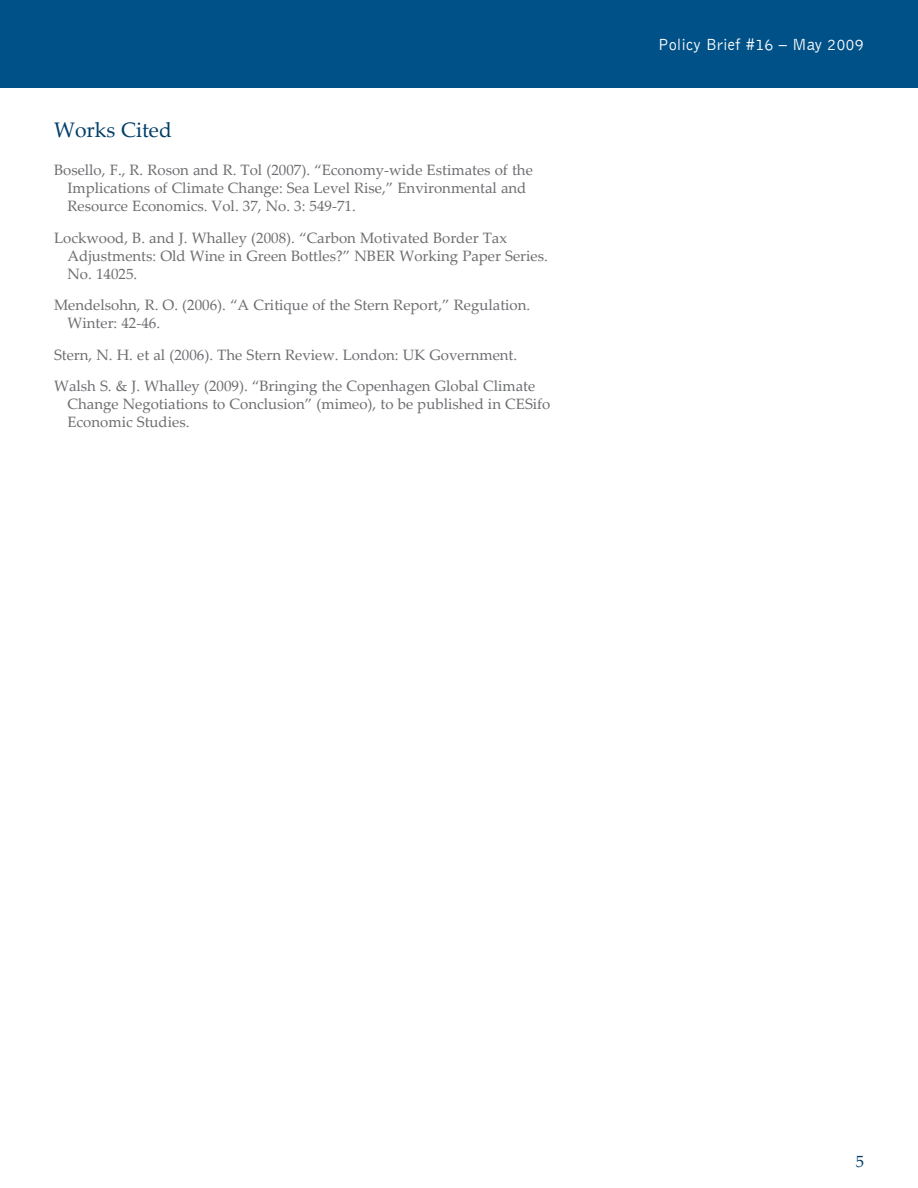
<style>
.page{position:relative;width:918px;height:1188px;background:#fff}
.page>*{position:absolute;margin:0;border:0;box-sizing:border-box;transform-origin:0 0}
.t1{font:21px "Palatino Linotype";color:#003e69}
.t2{font:300 16.5px "Bell Gothic";color:#fff}
.t3{font:16.5px "Palatino Linotype";color:#003e69}
.t4{font:15px/18px "Palatino Linotype";color:#6c6d70}
</style>
<div class="page">
<div style="left:0;top:0;width:918px;height:88px;background:#005187"></div>
<h1 class="t1" style="left:54px;top:115px;width:119px">Works Cited</h1>
<p class="t4" style="left:68px;top:160px;width:467px;text-indent:-14px">Bosello, F., R. Roson and R. Tol (2007). “Economy-wide Estimates of the<br>Implications of Climate Change: Sea Level Rise,” Environmental and<br>Resource Economics. Vol. 37, No. 3: 549-71.</p>
<p class="t4" style="left:68px;top:228px;width:482px;text-indent:-14px">Lockwood, B. and J. Whalley (2008). “Carbon Motivated Border Tax<br>Adjustments: Old Wine in Green Bottles?” NBER Working Paper Series.<br>No. 14025.</p>
<p class="t4" style="left:68px;top:295px;width:464px;text-indent:-14px">Mendelsohn, R. O. (2006). “A Critique of the Stern Report,” Regulation.<br>Winter: 42-46.</p>
<p class="t4" style="left:54px;top:338px;width:483px;line-height:31.5px">Stern, N. H. et al (2006). The Stern Review. London: UK Government.<br>Walsh S. &amp; J. Whalley (2009). “Bringing the Copenhagen Global Climate</p>
<p class="t4" style="left:68px;top:394px;width:484px">Change Negotiations to Conclusion” (mimeo), to be published in CESifo<br>Economic Studies.</p>
<p class="t2" style="left:658px;top:36px;width:208px">Policy Brief #16 – May 2009</p>
<p class="t3" style="left:856px;top:1150px;width:10px">5</p>
</div>
